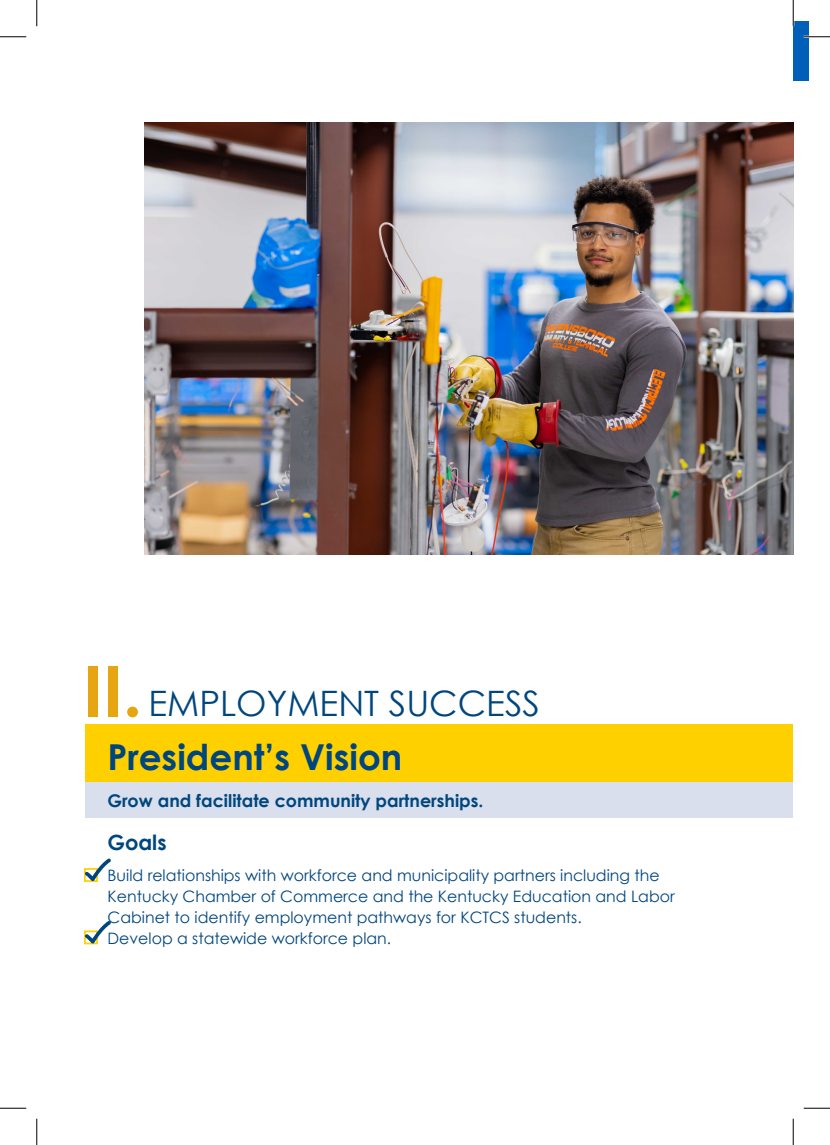
<style>
.page{position:relative;width:830px;height:1145px;background:#fff}
.page>*{position:absolute;margin:0;border:0;box-sizing:border-box;transform-origin:0 0}
.t1{font:700 70px "Century Gothic";color:#e7a512}
.t2{font:700 35.7px "Century Gothic";color:#00467e}
.t3{font:35px "Century Gothic";color:#00467e}
.t4{font:700 21px "Century Gothic";color:#00467e}
.t5{font:700 17.5px "Century Gothic";color:#00467e}
.t6{font:15.75px/21px "Century Gothic";color:#00467e}
</style>
<div class="page">
<div style="left:793px;top:21px;width:15px;height:60px;background:#005fb9"></div>
<div style="left:86px;top:724px;width:707px;height:93px;background:#d9dfec"></div>
<div style="left:86px;top:724px;width:707px;height:57px;background:#ffd000"></div>
<img style="left:145px;top:122px;width:648px;height:433px">
<div style="left:84px;top:868px;width:14px;height:14px;border:2px solid #ffd000"></div>
<div style="left:84px;top:930px;width:14px;height:14px;border:2px solid #ffd000"></div>
<svg style="left:85px;top:858px;width:26px;height:23px"></svg>
<svg style="left:85px;top:921px;width:26px;height:22px"></svg>
<hr style="left:803px;top:36px;width:27px;height:2px;background:#fff">
<hr style="left:792px;top:0;width:2px;height:26px;background:#fff">
<svg style="left:0;top:36px;width:26px;height:1px"></svg>
<svg style="left:803px;top:36px;width:27px;height:1px"></svg>
<svg style="left:0;top:1107px;width:26px;height:1px"></svg>
<svg style="left:803px;top:1107px;width:27px;height:1px"></svg>
<svg style="left:36px;top:0;width:1px;height:26px"></svg>
<svg style="left:36px;top:1118px;width:1px;height:26px"></svg>
<svg style="left:792px;top:0;width:1px;height:26px"></svg>
<svg style="left:792px;top:1118px;width:1px;height:26px"></svg>
<p class="t1" style="left:83px;top:647px;width:60px">II.</p>
<p class="t3" style="left:148px;top:679px;width:393px">EMPLOYMENT SUCCESS</p>
<p class="t2" style="left:107px;top:734px;width:296px">President’s Vision</p>
<p class="t5" style="left:107px;top:790px;width:377px">Grow and facilitate community partnerships.</p>
<p class="t4" style="left:107px;top:829px;width:61px">Goals</p>
<p class="t6" style="left:108px;top:864px;width:568px">Build relationships with workforce and municipality partners including the<br>Kentucky Chamber of Commerce and the Kentucky Education and Labor<br>Cabinet to identify employment pathways for KCTCS students.</p>
<p class="t6" style="left:108px;top:927px;width:285px">Develop a statewide workforce plan.</p>
</div>
